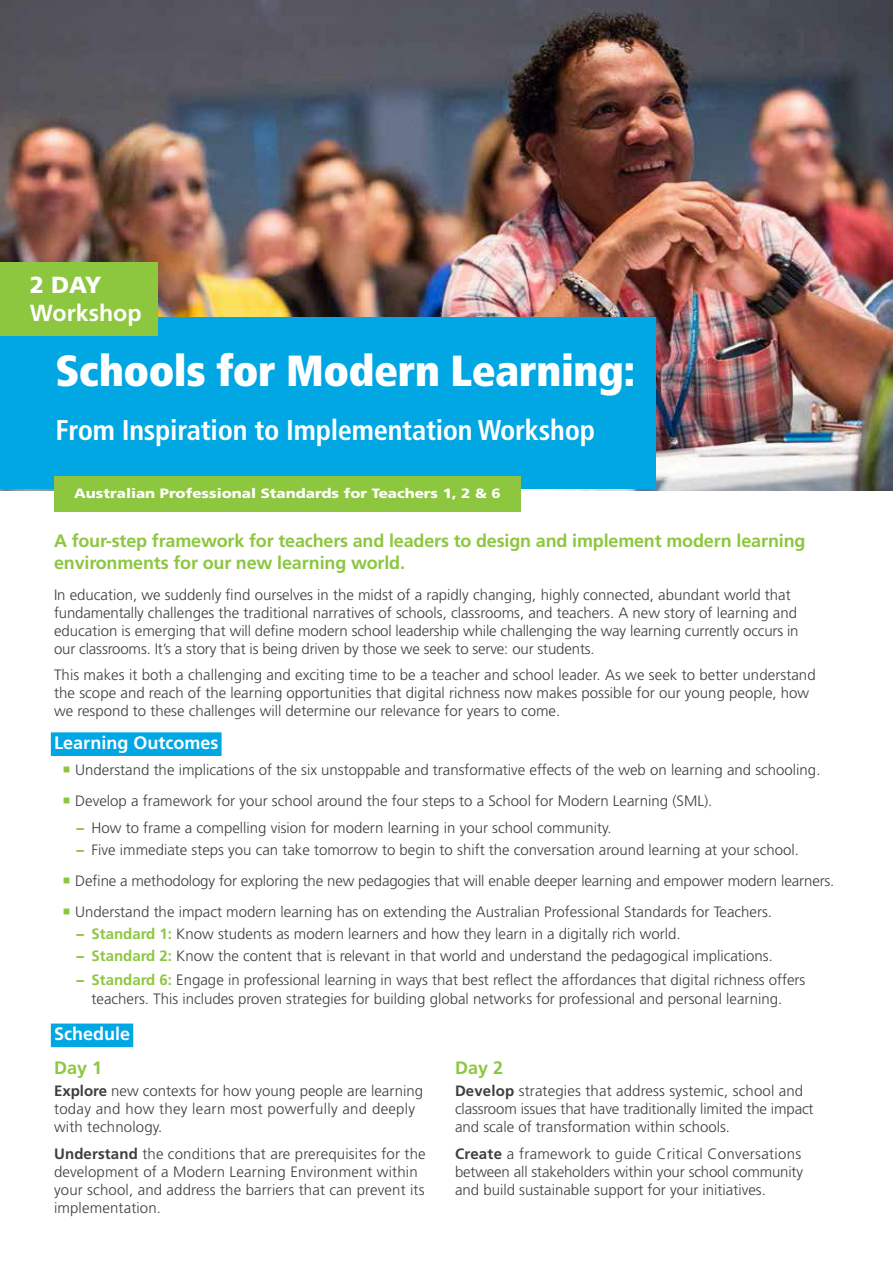
<style>
.page{position:relative;width:893px;height:1263px;background:#fff}
.page>*{position:absolute;margin:0;border:0;box-sizing:border-box;transform-origin:0 0}
.sub_headings{font:900 condensed 43.5px "Frutiger LT Std";letter-spacing:-.01em;color:#fff}
.sub_headings-2{font:700 condensed 28.5px "Frutiger LT Std";letter-spacing:-.01em;color:#fff}
.t1{font:700 23.25px "Frutiger LT Std";color:#fff}
.t2{font:900 23.25px "Frutiger LT Std";color:#fff}
.body{font:700 18px/22.5px "Frutiger LT Std";letter-spacing:-.01em;color:#8dc63f}
.sub_headings_2{font:700 18px "Frutiger LT Std";color:#fff}
.sub_sub_heading{font:700 18px "Frutiger LT Std";color:#8dc63f}
.body-2{font:300 15px/18px "Frutiger LT Std";color:#3e3e3f}
.sub_headings-3{font:300 15px/19.5px "Frutiger LT Std";color:#3e3e3f;text-align:center}
.bullets{font:300 15px "Frutiger LT Std";color:#3e3e3f}
.t3{font:900 13.5px "Frutiger LT Std";color:#fff;scale:1.12 1}
.s1{color:#8dc63f}
.s2{font-weight:900;color:#8dc63f}
.s3{font-weight:700;color:#8dc63f}
.s4{font-weight:700}
</style>
<div class="page">
<div style="left:51px;top:732px;width:171px;height:24px;background:#00a7e3"></div>
<div style="left:51px;top:1023px;width:82px;height:24px;background:#00a7e3"></div>
<img style="left:0;top:0;width:893px;height:490px">
<div style="left:0;top:317px;width:656px;height:172px;background:#00a7e3"></div>
<div style="left:0;top:262px;width:158px;height:73px;background:#8dc63f"></div>
<div style="left:54px;top:476px;width:467px;height:35px;background:#8dc63f"></div>
<p class="t2" style="left:30px;top:271px;width:73px">2 DAY</p>
<p class="t1" style="left:30px;top:299px;width:113px">Workshop</p>
<p class="sub_headings" style="left:55px;top:344px;width:581px">Schools for Modern Learning:</p>
<p class="sub_headings-2" style="left:55px;top:413px;width:541px">From Inspiration to Implementation Workshop</p>
<p class="t3" style="left:74px;top:486px;width:382px">Australian Professional Standards for Teachers 1, 2 &amp; 6</p>
<p class="body" style="left:54px;top:529px;width:753px">A four-step framework for teachers and leaders to design and implement modern learning environments for our new learning world.</p>
<p class="body-2" style="left:54px;top:586px;width:746px">In education, we suddenly find ourselves in the midst of a rapidly changing, highly connected, abundant world that fundamentally challenges the traditional narratives of schools, classrooms, and teachers. A new story of learning and education is emerging that will define modern school leadership while challenging the way learning currently occurs in our classrooms. It’s a story that is being driven by those we seek to serve: our students.</p>
<p class="body-2" style="left:54px;top:666px;width:763px">This makes it both a challenging and exciting time to be a teacher and school leader. As we seek to better understand the scope and reach of the learning opportunities that digital richness now makes possible for our young people, how we respond to these challenges will determine our relevance for years to come.</p>
<p class="sub_headings_2" style="left:54px;top:732px;width:166px">Learning Outcomes</p>
<p class="bullets" style="left:63px;top:762px;width:759px"><span class="s1">○</span> Understand the implications of the six unstoppable and transformative effects of the web on learning and schooling.</p>
<p class="bullets" style="left:63px;top:792px;width:651px"><span class="s1">○</span> Develop a framework for your school around the four steps to a School for Modern Learning (SML).</p>
<p class="sub_headings-3" style="left:77px;top:818px;width:537px"><span class="s2">–</span> How to frame a compelling vision for modern learning in your school community.</p>
<p class="sub_headings-3" style="left:77px;top:840px;width:724px"><span class="s2">–</span> Five immediate steps you can take tomorrow to begin to shift the conversation around learning at your school.</p>
<p class="bullets" style="left:63px;top:872px;width:773px"><span class="s1">○</span> Define a methodology for exploring the new pedagogies that will enable deeper learning and empower modern learners.</p>
<p class="bullets" style="left:63px;top:903px;width:711px"><span class="s1">○</span> Understand the impact modern learning has on extending the Australian Professional Standards for Teachers.</p>
<p class="sub_headings-3" style="left:77px;top:924px;width:606px"><span class="s2">–</span> <span class="s3">Standard 1:</span> Know students as modern learners and how they learn in a digitally rich world.</p>
<p class="sub_headings-3" style="left:77px;top:946px;width:698px"><span class="s2">–</span> <span class="s3">Standard 2:</span> Know the content that is relevant in that world and understand the pedagogical implications.</p>
<p class="sub_headings-3" style="left:77px;top:970px;width:730px"><span class="s2">–</span> <span class="s3">Standard 6:</span> Engage in professional learning in ways that best reflect the affordances that digital richness offers teachers. This includes proven strategies for building global networks for professional and personal learning.</p>
<p class="sub_headings_2" style="left:54px;top:1023px;width:78px">Schedule</p>
<p class="sub_sub_heading" style="left:54px;top:1057px;width:50px">Day 1</p>
<p class="body-2" style="left:54px;top:1082px;width:370px"><span class="s4">Explore</span> new contexts for how young people are learning today and how they learn most powerfully and deeply with technology.</p>
<p class="body-2" style="left:54px;top:1145px;width:373px"><span class="s4">Understand</span> the conditions that are prerequisites for the development of a Modern Learning Environment within your school, and address the barriers that can prevent its implementation.</p>
<p class="sub_sub_heading" style="left:455px;top:1057px;width:50px">Day 2</p>
<p class="body-2" style="left:455px;top:1082px;width:360px"><span class="s4">Develop</span> strategies that address systemic, school and classroom issues that have traditionally limited the impact and scale of transformation within schools.</p>
<p class="body-2" style="left:455px;top:1145px;width:350px"><span class="s4">Create</span> a framework to guide Critical Conversations between all stakeholders within your school community and build sustainable support for your initiatives.</p>
</div>
